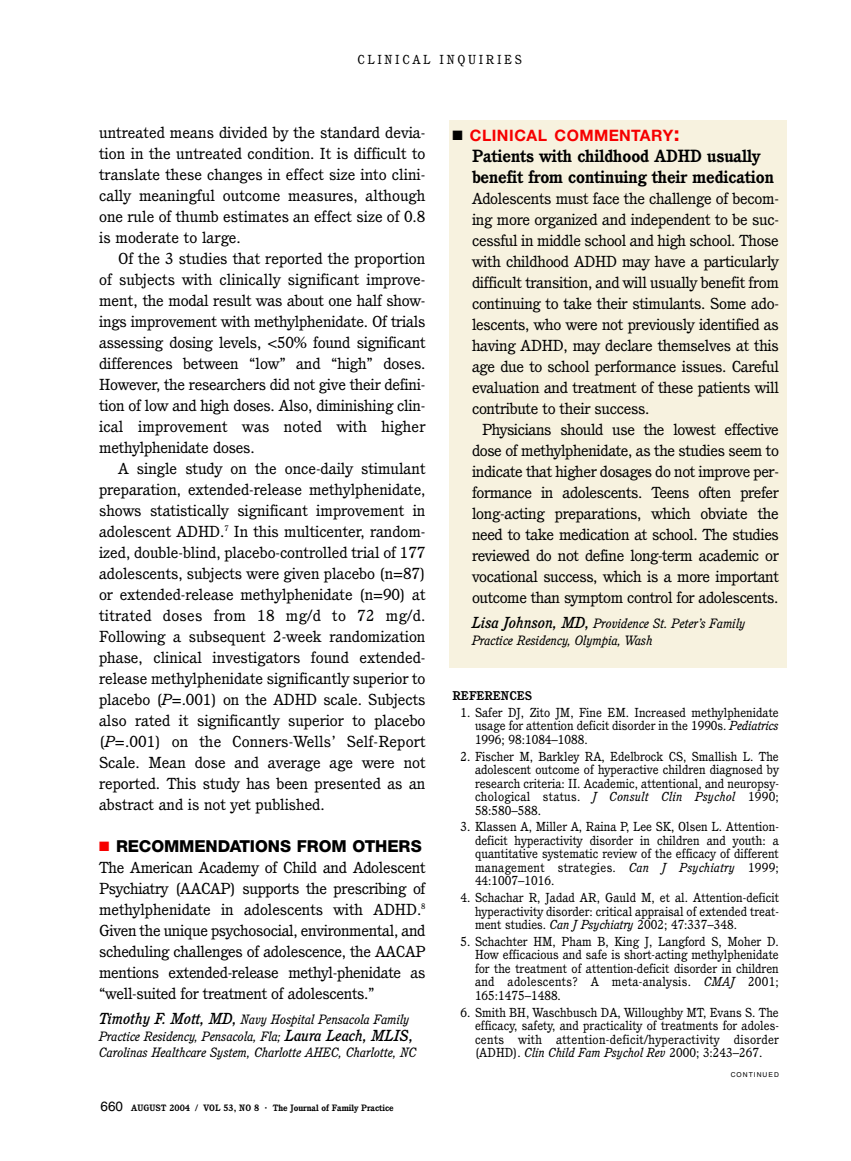
<style>
.page{position:relative;width:851px;height:1161px;background:#fff}
.page>*{position:absolute;margin:0;border:0;box-sizing:border-box;transform-origin:0 0}
.t1{font:700 17.25px/21px "Cushing";letter-spacing:-.005em;color:#000}
.t2{font:800 16.5px "Helvetica Neue";letter-spacing:-.01em;color:#000}
.t3{font:700 15.75px "Helvetica Neue";letter-spacing:.03em;color:#f60000}
.t4{font:15.6px/21px "Cushing";letter-spacing:-.02em;color:#000;text-align:justify;scale:1.06 1}
.t5{font:italic 13.2px/16.5px "Cushing";color:#000}
.t6{font:12.75px/13.5px "Cushing";color:#000;text-align:justify}
.t7{font:12.75px "Cushing";letter-spacing:.21em;color:#000}
.t8{font:700 12.3px "Cushing";color:#000}
.t9{font:700 9px "Cushing";color:#000}
.t10{font:6.75px "Helvetica";letter-spacing:.15em;color:#000}
.s1{font-style:italic}
.s2{color:#f60000}
.s3{font-weight:500;font-size:15.6px}
.s4{font-family:"Helvetica";font-weight:400;font-size:13.5px}
.s5{font-size:10.5px}
.s6{color:#000}
.s7{font-size:21px}
</style>
<div class="page">
<div style="left:449px;top:120px;width:338px;height:548px;background:#f7f2df"></div>
<p class="t7" style="left:357px;top:54px;width:166px">CLINICAL INQUIRIES</p>
<p class="t4" style="left:99px;top:123px;width:309px">untreated means divided by the standard devia&shy;tion in the untreated condition. It is difficult to translate these changes in effect size into clini&shy;cally meaningful outcome measures, although one rule of thumb estimates an effect size of 0.8 is moderate to large.</p>
<p class="t4" style="left:99px;top:249px;width:309px;text-indent:19px">Of the 3 studies that reported the proportion of subjects with clinically significant improve&shy;ment, the modal result was about one half show&shy;ings improvement with methylphenidate. Of trials assessing dosing levels, &lt;50% found significant differences between “low” and “high” doses.<br>However, the researchers did not give their defini&shy;tion of low and high doses. Also, diminishing clin&shy;ical improvement was noted with higher methylphenidate doses.</p>
<p class="t4" style="left:99px;top:459px;width:309px;text-indent:19px">A single study on the once-daily stimulant preparation, extended-release methylphenidate, shows statistically significant improvement in adolescent ADHD.<sup>7</sup> In this multicenter, random&shy;ized, double-blind, placebo-controlled trial of 177 adolescents, subjects were given placebo (n=87) or extended-release methylphenidate (n=90) at titrated doses from 18 mg/d to 72 mg/d.<br>Following a subsequent 2-week randomization phase, clinical investigators found extended&shy;release methylphenidate significantly superior to placebo (<span class="s1">P</span>=.001) on the ADHD scale. Subjects also rated it significantly superior to placebo (<span class="s1">P</span>=.001) on the Conners-Wells’ Self-Report Scale. Mean dose and average age were not reported. This study has been presented as an abstract and is not yet published.</p>
<p class="t2" style="left:99px;top:840px;width:324px"><span class="s2">■</span> RECOMMENDATIONS FROM OTHERS</p>
<p class="t4" style="left:99px;top:858px;width:309px">The American Academy of Child and Adolescent Psychiatry (AACAP) supports the prescribing of methylphenidate in adolescents with ADHD.<sup>8<br></sup>Given the unique psychosocial, environmental, and scheduling challenges of adolescence, the AACAP mentions extended-release methyl-phenidate as “well-suited for treatment of adolescents.”</p>
<p class="t5" style="left:99px;top:1012px;width:319px"><span class="s3">Timothy F. Mott, MD,</span> Navy Hospital Pensacola Family<br>Practice Residency, Pensacola, Fla; <span class="s3">Laura Leach, MLIS,<br></span>Carolinas Healthcare System, Charlotte AHEC, Charlotte, NC</p>
<p class="t9" style="left:100px;top:1105px;width:295px"><span class="s4">660</span> AUGUST 2004 / VOL 53, NO 8 <span class="s5">·</span> The Journal of Family Practice</p>
<p class="t3" style="left:452px;top:130px;width:229px"><span class="s6">■</span> CLINICAL COMMENTARY<span class="s7">:</span></p>
<p class="t1" style="left:472px;top:147px;width:303px">Patients with childhood ADHD usually benefit from continuing their medication</p>
<p class="t4" style="left:472px;top:189px;width:291px">Adolescents must face the challenge of becom&shy;ing more organized and independent to be suc&shy;cessful in middle school and high school. Those with childhood ADHD may have a particularly difficult transition, and will usually benefit from continuing to take their stimulants. Some ado&shy;lescents, who were not previously identified as having ADHD, may declare themselves at this age due to school performance issues. Careful evaluation and treatment of these patients will contribute to their success.</p>
<p class="t4" style="left:472px;top:420px;width:291px;text-indent:10px">Physicians should use the lowest effective dose of methylphenidate, as the studies seem to indicate that higher dosages do not improve per&shy;formance in adolescents. Teens often prefer long-acting preparations, which obviate the need to take medication at school. The studies reviewed do not define long-term academic or vocational success, which is a more important outcome than symptom control for adolescents.</p>
<p class="t5" style="left:472px;top:616px;width:275px"><span class="s3">Lisa Johnson, MD,</span> Providence St. Peter’s Family<br>Practice Residency, Olympia, Wash</p>
<p class="t8" style="left:452px;top:691px;width:81px">REFERENCES</p>
<p class="t6" style="left:475px;top:707px;width:305px;text-indent:-14px">1. Safer DJ, Zito JM, Fine EM. Increased methylphenidate usage for attention deficit disorder in the 1990s. <span class="s1">Pediatrics </span>1996; 98:1084–1088.</p>
<p class="t6" style="left:475px;top:751px;width:305px;text-indent:-14px">2. Fischer M, Barkley RA, Edelbrock CS, Smallish L. The adolescent outcome of hyperactive children diagnosed by research criteria: II. Academic, attentional, and neuropsy&shy;chological status. <span class="s1">J Consult Clin Psychol</span> 1990; 58:580–588.</p>
<p class="t6" style="left:475px;top:821px;width:305px;text-indent:-14px">3. Klassen A, Miller A, Raina P, Lee SK, Olsen L. Attention&shy;deficit hyperactivity disorder in children and youth: a quantitative systematic review of the efficacy of different management strategies. <span class="s1">Can J Psychiatry</span> 1999; 44:1007–1016.</p>
<p class="t6" style="left:475px;top:892px;width:305px;text-indent:-14px">4. Schachar R, Jadad AR, Gauld M, et al. Attention-deficit hyperactivity disorder: critical appraisal of extended treat&shy;ment studies. <span class="s1">Can J Psychiatry</span> 2002; 47:337–348.</p>
<p class="t6" style="left:475px;top:936px;width:305px;text-indent:-14px">5. Schachter HM, Pham B, King J, Langford S, Moher D.<br>How efficacious and safe is short-acting methylphenidate for the treatment of attention-deficit disorder in children and adolescents? A meta-analysis. <span class="s1">CMAJ</span> 2001; 165:1475–1488.</p>
<p class="t6" style="left:475px;top:1006px;width:305px;text-indent:-14px">6. Smith BH, Waschbusch DA, Willoughby MT, Evans S. The efficacy, safety, and practicality of treatments for adoles&shy;cents with attention-deficit/hyperactivity disorder (ADHD). <span class="s1">Clin Child Fam Psychol Rev</span> 2000; 3:243–267.</p>
<p class="t10" style="left:730px;top:1073px;width:50px">CONTINUED</p>
</div>
